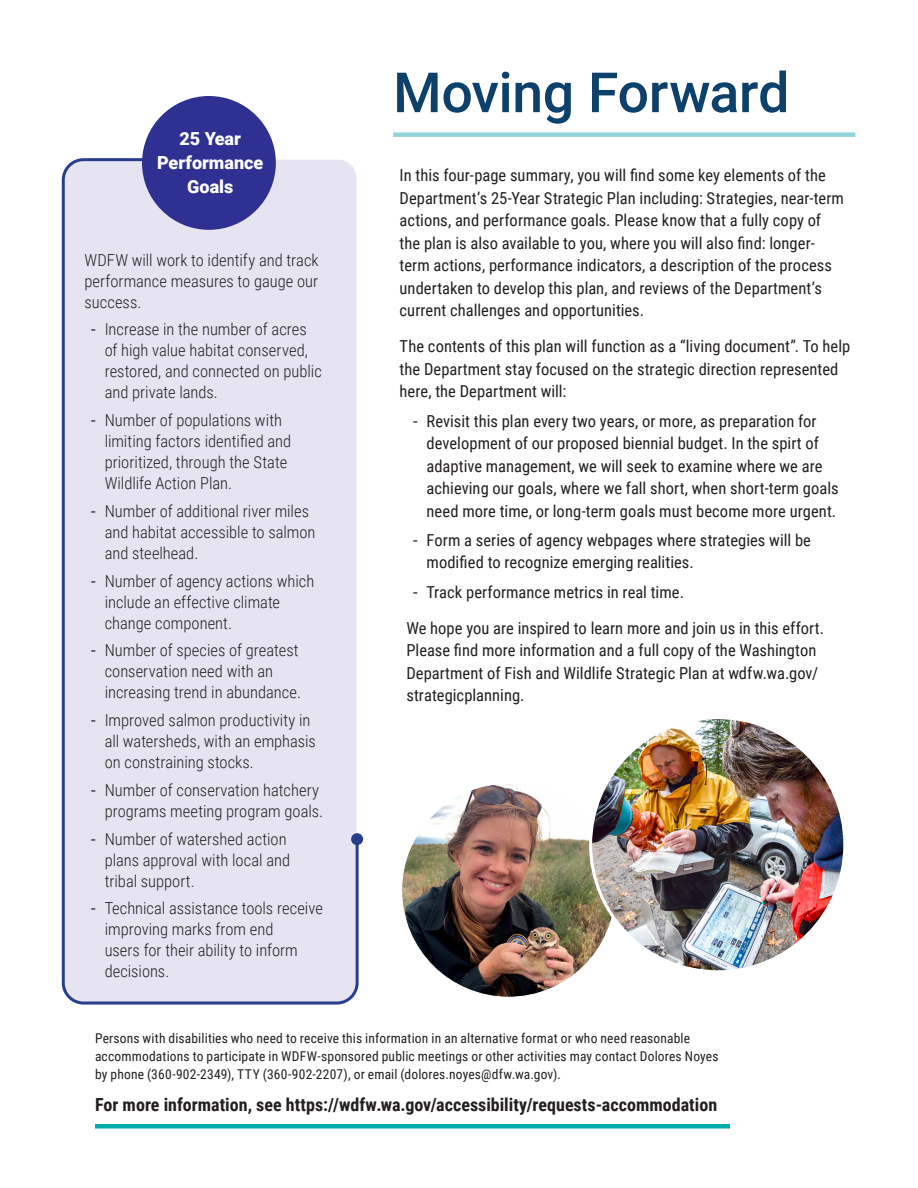
<style>
.page{position:relative;width:918px;height:1188px;background:#fff}
.page>*{position:absolute;margin:0;border:0;box-sizing:border-box;transform-origin:0 0}
.t1{font:500 55.5px "Roboto";letter-spacing:-.005em;color:#0d406a}
.t2{font:700 18px "Roboto Condensed";color:#231f20}
.Action_Subhead{font:900 18px/24px "Roboto";color:#fff;text-align:center}
.t3{font:16.5px/22.5px "Roboto Condensed";color:#231f20}
.NewActions{font:300 16.5px/21px "Roboto Condensed";color:#231f20}
.t4{font:13.5px/18px "Roboto Condensed";letter-spacing:.01em;color:#231f20}
.s1{font-family:"Roboto";font-weight:400}
.s2{font-family:"Roboto"}
</style>
<div class="page">
<div style="left:61px;top:158px;width:299px;height:847px;background:#e6e4f1"></div>
<div style="left:351px;top:833px;width:12px;height:12px;background:#253f8e;border-radius:50%"></div>
<img style="left:402px;top:783px;width:213px;height:214px;border-radius:105px">
<div style="left:393px;top:132px;width:462px;height:5px;background:#91d4da"></div>
<div style="left:142px;top:96px;width:134px;height:134px;background:#2e3092;border-radius:50%"></div>
<div style="left:95px;top:1124px;width:635px;height:5px;background:#00aaad"></div>
<img style="left:591px;top:718px;width:254px;height:254px;border-radius:127px">
<h2 class="Action_Subhead" style="left:157px;top:126px;width:108px">25 Year<br>Performance<br>Goals</h2>
<p class="NewActions" style="left:84px;top:249px;width:236px;text-align:justify">WDFW will work to identify and track performance measures to gauge our success.</p>
<p class="NewActions" style="left:105px;top:318px;width:219px;text-indent:-14px"><span class="s1">-</span> Increase in the number of acres of high value habitat conserved, restored, and connected on public and private lands.</p>
<p class="NewActions" style="left:105px;top:409px;width:188px;text-indent:-14px"><span class="s1">-</span> Number of populations with limiting factors identified and prioritized, through the State<br>Wildlife Action Plan.</p>
<p class="NewActions" style="left:105px;top:500px;width:212px;text-indent:-14px"><span class="s1">-</span> Number of additional river miles and habitat accessible to salmon and steelhead.</p>
<p class="NewActions" style="left:105px;top:570px;width:211px;text-indent:-14px"><span class="s1">-</span> Number of agency actions which include an effective climate change component.</p>
<p class="NewActions" style="left:105px;top:639px;width:198px;text-indent:-14px"><span class="s1">-</span> Number of species of greatest conservation need with an increasing trend in abundance.</p>
<p class="NewActions" style="left:105px;top:709px;width:213px;text-indent:-14px"><span class="s1">-</span> Improved salmon productivity in all watersheds, with an emphasis on constraining stocks.</p>
<p class="NewActions" style="left:91px;top:779px;width:233px;text-align:right"><span class="s1">-</span> Number of conservation hatchery programs meeting program goals.</p>
<p class="NewActions" style="left:105px;top:828px;width:187px;text-indent:-14px"><span class="s1">-</span> Number of watershed action plans approval with local and tribal support.</p>
<p class="NewActions" style="left:105px;top:897px;width:220px;text-indent:-14px"><span class="s1">-</span> Technical assistance tools receive improving marks from end<br>users for their ability to inform decisions.</p>
<p class="t1" style="left:393px;top:54px;width:398px">Moving Forward</p>
<p class="t3" style="left:400px;top:164px;width:446px">In this four-page summary, you will find some key elements of the Department’s 25-Year Strategic Plan including: Strategies, near-term actions, and performance goals. Please know that a fully copy of the plan is also available to you, where you will also find: longer&shy;term actions, performance indicators, a description of the process undertaken to develop this plan, and reviews of the Department’s current challenges and opportunities.</p>
<p class="t3" style="left:400px;top:335px;width:452px">The contents of this plan will function as a “living document”. To help the Department stay focused on the strategic direction represented here, the Department will:</p>
<p class="t3" style="left:427px;top:409px;width:413px;text-indent:-14px"><span class="s2">-</span> Revisit this plan every two years, or more, as preparation for development of our proposed biennial budget. In the spirt of adaptive management, we will seek to examine where we are achieving our goals, where we fall short, when short-term goals need more time, or long-term goals must become more urgent.</p>
<p class="t3" style="left:427px;top:528px;width:386px;text-indent:-14px"><span class="s2">-</span> Form a series of agency webpages where strategies will be modified to recognize emerging realities.</p>
<p class="t3" style="left:413px;top:580px;width:272px"><span class="s2">-</span> Track performance metrics in real time.</p>
<p class="t3" style="left:406px;top:616px;width:419px">We hope you are inspired to learn more and join us in this effort.<br>Please find more information and a full copy of the Washington Department of Fish and Wildlife Strategic Plan at wdfw.wa.gov/ strategicplanning.</p>
<p class="t4" style="left:95px;top:1029px;width:625px">Persons with disabilities who need to receive this information in an alternative format or who need reasonable accommodations to participate in WDFW-sponsored public meetings or other activities may contact Dolores Noyes by phone (360-902-2349), TTY (360-902-2207), or email (dolores.noyes@dfw.wa.gov).</p>
<p class="t2" style="left:95px;top:1092px;width:624px">For more information, see https://wdfw.wa.gov/accessibility/requests-accommodation</p>
</div>
